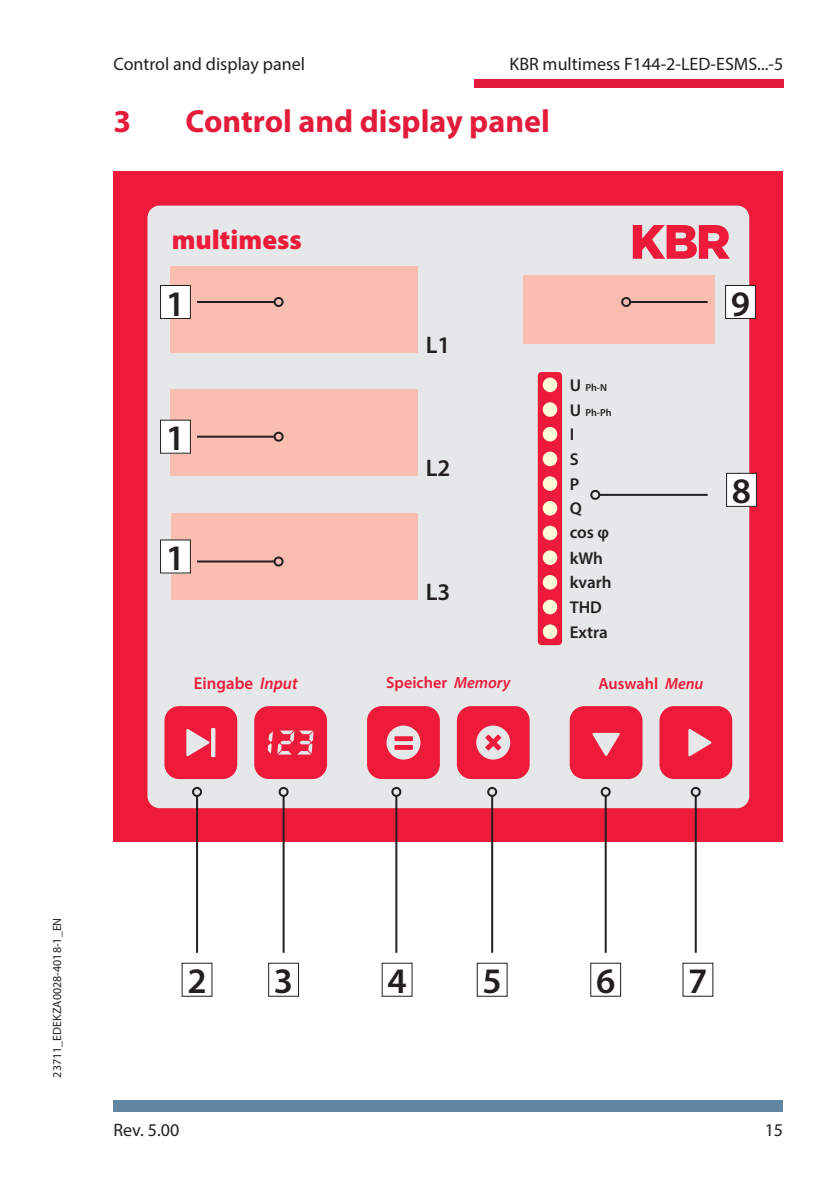
<style>
.page{position:relative;width:840px;height:1191px;background:#fff}
.page>*{position:absolute;margin:0;border:0;box-sizing:border-box;transform-origin:0 0}
.t1{font:600 36px "Myriad Pro";color:#231f20}
.t2{font:700 32px "Myriad Pro";color:#e41c3b}
.t3{font:900 27.4px "Myriad Pro";color:#ed1a3a}
.t4{font:600 24px "Myriad Pro";color:#231f20}
.t5{font:18px "Myriad Pro";color:#231f20}
.t6{font:600 17.2px/24.8px "Myriad Pro";color:#231f20}
.t7{font:600 17.2px "Myriad Pro";color:#ed1a3a}
.t8{font:600 16.2px "Myriad Pro";color:#ed1a3a}
.t9{font:12px "Myriad Pro";color:#231f20}
.t10{font:600 10.2px "Myriad Pro";color:#231f20}
.s1{font-size:17.2px}
.s2{font-style:italic}
</style>
<div class="page">
<div style="left:113px;top:1100px;width:669px;height:11px;background:#6085a0"></div>
<div style="left:473px;top:79px;width:309px;height:9px;background:#e41c3b"></div>
<div style="left:113px;top:171px;width:669px;height:671px;background:#ed1a3a"></div>
<div style="left:147px;top:206px;width:601px;height:602px;background:#e6e7e9;border-radius:12px"></div>
<div style="left:164px;top:706px;width:73px;height:73px;background:#ed1a3a;border-radius:15px"></div>
<svg style="left:186px;top:729px;width:23px;height:27px"></svg>
<hr style="left:211px;top:728px;width:4px;height:29px;background:#e6e7e9">
<div style="left:254px;top:706px;width:73px;height:73px;background:#ed1a3a;border-radius:15px"></div>
<div style="left:367px;top:706px;width:72px;height:73px;background:#ed1a3a;border-radius:15px"></div>
<svg style="left:386px;top:725px;width:34px;height:34px"></svg>
<div style="left:456px;top:706px;width:73px;height:73px;background:#ed1a3a;border-radius:15px"></div>
<div style="left:476px;top:725px;width:34px;height:34px;background:#e6e7e9;border-radius:50%"></div>
<svg style="left:485px;top:734px;width:16px;height:16px"></svg>
<div style="left:569px;top:706px;width:73px;height:73px;background:#ed1a3a;border-radius:15px"></div>
<svg style="left:592px;top:733px;width:27px;height:23px"></svg>
<div style="left:659px;top:706px;width:72px;height:73px;background:#ed1a3a;border-radius:15px"></div>
<svg style="left:688px;top:729px;width:23px;height:27px"></svg>
<svg style="left:267px;top:730px;width:46px;height:24px"></svg>
<div style="left:170px;top:266px;width:247px;height:86px;background:#fabeb1"></div>
<div style="left:170px;top:389px;width:247px;height:87px;background:#fabeb1"></div>
<div style="left:171px;top:512px;width:246px;height:87px;background:#fabeb1"></div>
<div style="left:523px;top:275px;width:191px;height:68px;background:#fabeb1"></div>
<div style="left:537px;top:372px;width:24px;height:273px;background:#ed1a3a;border-radius:4px"></div>
<div style="left:542px;top:377px;width:15px;height:15px;background:#fffbd6;border-radius:50%"></div>
<div style="left:542px;top:402px;width:15px;height:15px;background:#fffbd6;border-radius:50%"></div>
<div style="left:542px;top:427px;width:15px;height:14px;background:#fffbd6;border-radius:50%"></div>
<div style="left:542px;top:451px;width:15px;height:15px;background:#fffbd6;border-radius:50%"></div>
<div style="left:542px;top:476px;width:15px;height:15px;background:#fffbd6;border-radius:50%"></div>
<div style="left:542px;top:501px;width:15px;height:14px;background:#fffbd6;border-radius:50%"></div>
<div style="left:542px;top:526px;width:15px;height:14px;background:#fffbd6;border-radius:50%"></div>
<div style="left:542px;top:550px;width:15px;height:15px;background:#fffbd6;border-radius:50%"></div>
<div style="left:542px;top:575px;width:15px;height:14px;background:#fffbd6;border-radius:50%"></div>
<div style="left:542px;top:600px;width:15px;height:14px;background:#fffbd6;border-radius:50%"></div>
<div style="left:542px;top:624px;width:15px;height:15px;background:#fffbd6;border-radius:50%"></div>
<svg style="left:632px;top:225px;width:97px;height:34px"></svg>
<div style="left:160px;top:285px;width:30px;height:33px;background:#fff"></div>
<div style="left:160px;top:285px;width:31px;height:34px;border:1px solid #231f20"></div>
<div style="left:725px;top:285px;width:30px;height:33px;background:#fff"></div>
<div style="left:724px;top:285px;width:31px;height:34px;border:1px solid #231f20"></div>
<div style="left:726px;top:473px;width:30px;height:33px;background:#fff"></div>
<div style="left:725px;top:473px;width:31px;height:34px;border:1px solid #231f20"></div>
<div style="left:160px;top:420px;width:30px;height:33px;background:#fff"></div>
<div style="left:160px;top:420px;width:31px;height:34px;border:1px solid #231f20"></div>
<div style="left:160px;top:540px;width:30px;height:33px;background:#fff"></div>
<div style="left:160px;top:539px;width:31px;height:34px;border:1px solid #231f20"></div>
<div style="left:268px;top:962px;width:31px;height:34px;border:1px solid #231f20"></div>
<hr style="left:197px;top:301px;width:77px;height:2px;background:#231f20">
<div style="left:273px;top:297px;width:10px;height:10px;border:2px solid #231f20;border-radius:50%"></div>
<hr style="left:629px;top:301px;width:78px;height:2px;background:#231f20">
<div style="left:620px;top:297px;width:10px;height:10px;border:2px solid #231f20;border-radius:50%"></div>
<hr style="left:599px;top:494px;width:108px;height:2px;background:#231f20">
<div style="left:590px;top:490px;width:10px;height:10px;border:2px solid #231f20;border-radius:50%"></div>
<hr style="left:197px;top:436px;width:77px;height:2px;background:#231f20">
<div style="left:273px;top:432px;width:10px;height:10px;border:2px solid #231f20;border-radius:50%"></div>
<hr style="left:197px;top:560px;width:77px;height:2px;background:#231f20">
<div style="left:273px;top:556px;width:10px;height:10px;border:2px solid #231f20;border-radius:50%"></div>
<hr style="left:196px;top:796px;width:2px;height:156px;background:#231f20">
<div style="left:192px;top:787px;width:10px;height:10px;border:2px solid #231f20;border-radius:50%"></div>
<hr style="left:282px;top:796px;width:2px;height:156px;background:#231f20">
<div style="left:278px;top:787px;width:10px;height:10px;border:2px solid #231f20;border-radius:50%"></div>
<hr style="left:395px;top:796px;width:2px;height:156px;background:#231f20">
<div style="left:391px;top:787px;width:10px;height:10px;border:2px solid #231f20;border-radius:50%"></div>
<hr style="left:491px;top:796px;width:2px;height:156px;background:#231f20">
<div style="left:487px;top:787px;width:10px;height:10px;border:2px solid #231f20;border-radius:50%"></div>
<hr style="left:604px;top:796px;width:2px;height:156px;background:#231f20">
<div style="left:600px;top:787px;width:10px;height:10px;border:2px solid #231f20;border-radius:50%"></div>
<hr style="left:694px;top:796px;width:2px;height:156px;background:#231f20">
<div style="left:690px;top:787px;width:10px;height:10px;border:2px solid #231f20;border-radius:50%"></div>
<p class="t5" style="left:113px;top:53px;width:193px">Control and display panel</p>
<p class="t5" style="left:509px;top:53px;width:275px">KBR multimess F144-2-LED-ESMS...-5</p>
<h2 class="t2" style="left:113px;top:100px;width:19px">3</h2>
<h2 class="t2" style="left:185px;top:100px;width:365px">Control and display panel</h2>
<h3 class="t3" style="left:172px;top:222px;width:131px">multimess</h3>
<h1 class="t1" style="left:166px;top:280px;width:21px">1</h1>
<h1 class="t1" style="left:730px;top:280px;width:21px">9</h1>
<h1 class="t1" style="left:166px;top:415px;width:21px">1</h1>
<h1 class="t1" style="left:166px;top:535px;width:21px">1</h1>
<h3 class="t4" style="left:425px;top:329px;width:26px">L1</h3>
<h3 class="t4" style="left:425px;top:452px;width:26px">L2</h3>
<h3 class="t4" style="left:425px;top:576px;width:26px">L3</h3>
<p class="t10" style="left:569px;top:381px;width:39px"><span class="s1">U</span> Ph-N</p>
<p class="t10" style="left:569px;top:406px;width:44px"><span class="s1">U</span> Ph-Ph</p>
<p class="t6" style="left:569px;top:421px;width:43px">I<br>S<br>P<br>Q<br>cos φ kWh kvarh<br>THD<br>Extra</p>
<p class="t7" style="left:194px;top:672px;width:105px">Eingabe <span class="s2">Input</span></p>
<p class="t8" style="left:386px;top:672px;width:126px">Speicher <span class="s2">Memory</span></p>
<p class="t8" style="left:598px;top:672px;width:106px">Auswahl <span class="s2">Menu</span></p>
<h1 class="t1" style="left:731px;top:468px;width:21px">8</h1>
<p class="t9" style="left:50px;top:1077px;width:161px;rotate:-90deg">23711_EDEKZA0028-4018-1_EN</p>
<h1 class="t1" style="left:187px;top:958px;width:21px">2</h1>
<h1 class="t1" style="left:274px;top:958px;width:21px">3</h1>
<h1 class="t1" style="left:387px;top:958px;width:21px">4</h1>
<h1 class="t1" style="left:482px;top:958px;width:21px">5</h1>
<h1 class="t1" style="left:595px;top:958px;width:21px">6</h1>
<h1 class="t1" style="left:687px;top:958px;width:21px">7</h1>
<p class="t5" style="left:113px;top:1119px;width:67px">Rev. 5.00</p>
<p class="t5" style="left:764px;top:1119px;width:20px">15</p>
</div>
